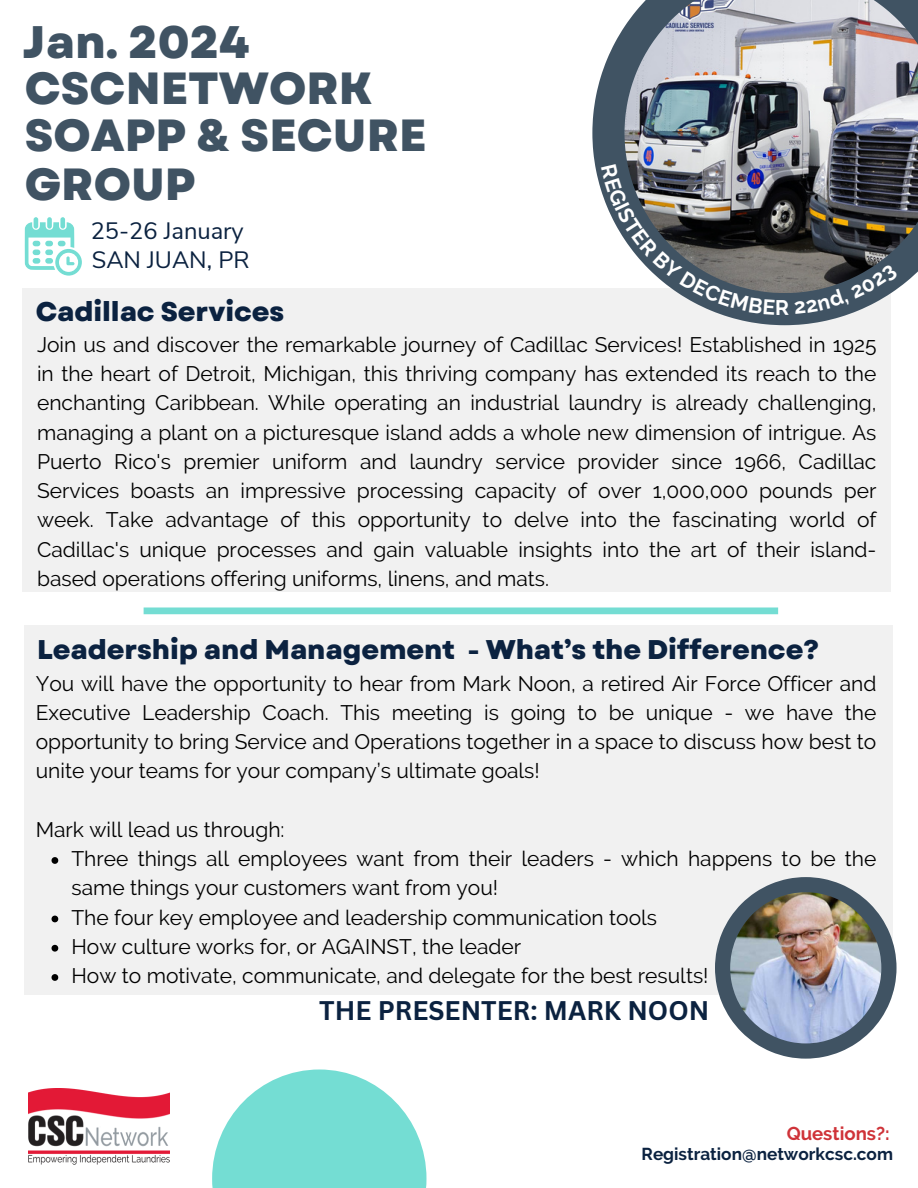
<style>
.page{position:relative;width:918px;height:1188px;background:#fff}
.page>*{position:absolute;margin:0;border:0;box-sizing:border-box;transform-origin:0 0}
.t1{font:800 45.45px "Garet";color:#405363}
.t2{font:800 45px/48.3px "Garet";color:#405363}
.t3{font:800 27px "Garet";letter-spacing:-.005em;color:#0b2240}
.t4{font:700 26.25px "Canva Sans";color:#0b2240}
.t5{font:23.7px "Nunito Sans";color:#0b2240}
.t6{font:21px/29.2px "Raleway";color:#000;text-align:justify}
.t7{font:700 21px "Raleway";color:#fff}
.t8{font:700 18.6px "Raleway";color:#cf3339}
.t9{font:700 17.25px "Raleway";color:#0b2240}
</style>
<div class="page">
<div style="left:144px;top:608px;width:634px;height:6px;background:#74ddd3"></div>
<svg style="left:34px;top:217px;width:4px;height:12px"></svg>
<div style="left:47px;top:217px;width:5px;height:12px;background:#74ddd3;border-radius:2px"></div>
<div style="left:60px;top:217px;width:5px;height:12px;background:#74ddd3;border-radius:2px"></div>
<svg style="left:25px;top:222px;width:57px;height:54px"></svg>
<svg style="left:212px;top:1070px;width:215px;height:118px;fill:#74ddd3"></svg>
<div style="left:23px;top:289px;width:868px;height:303px;background:#f1f1f1"></div>
<svg style="left:592px;top:26px;width:257px;height:299px;fill:#405363"></svg>
<img style="left:625px;top:0;width:293px;height:293px">
<div style="left:25px;top:626px;width:868px;height:369px;background:#f1f1f1"></div>
<svg style="left:52px;top:857px;width:6px;height:7px"></svg>
<svg style="left:52px;top:916px;width:6px;height:6px"></svg>
<svg style="left:52px;top:945px;width:6px;height:7px"></svg>
<svg style="left:52px;top:974px;width:6px;height:7px"></svg>
<svg style="left:715px;top:877px;width:182px;height:182px"></svg>
<img style="left:730px;top:892px;width:151px;height:151px">
<img style="left:28px;top:1089px;width:142px;height:76px">
<svg style="left:601px;top:164px;width:174px;height:150px"></svg>
<svg style="left:794px;top:264px;width:104px;height:50px"></svg>
<p class="t1" style="left:23px;top:10px;width:229px">Jan. 2024</p>
<p class="t2" style="left:25px;top:65px;width:350px">CSCNETWORK</p>
<p class="t2" style="left:25px;top:112px;width:403px">SOAPP &amp; SECURE<br>GROUP</p>
<p class="t5" style="left:91px;top:215px;width:155px">25-26 January</p>
<p class="t5" style="left:92px;top:244px;width:160px">SAN JUAN, PR</p>
<p class="t3" style="left:36px;top:292px;width:250px">Cadillac Services</p>
<p class="t6" style="left:37px;top:330px;width:841px">Join us and discover the remarkable journey of Cadillac Services! Established in 1925 in the heart of Detroit, Michigan, this thriving company has extended its reach to the enchanting Caribbean. While operating an industrial laundry is already challenging, managing a plant on a picturesque island adds a whole new dimension of intrigue. As Puerto Rico's premier uniform and laundry service provider since 1966, Cadillac Services boasts an impressive processing capacity of over 1,000,000 pounds per week. Take advantage of this opportunity to delve into the fascinating world of Cadillac's unique processes and gain valuable insights into the art of their island&shy;based operations offering uniforms, linens, and mats.</p>
<p class="t7" style="left:775px;top:295px;width:16px">R</p>
<p class="t3" style="left:37px;top:630px;width:783px">Leadership and Management - What’s the Difference?</p>
<p class="t6" style="left:36px;top:669px;width:842px">You will have the opportunity to hear from Mark Noon, a retired Air Force Officer and Executive Leadership Coach. This meeting is going to be unique - we have the opportunity to bring Service and Operations together in a space to discuss how best to unite your teams for your company’s ultimate goals!</p>
<p class="t6" style="left:36px;top:815px;width:250px">Mark will lead us through:</p>
<p class="t6" style="left:71px;top:844px;width:807px">Three things all employees want from their leaders - which happens to be the same things your customers want from you!</p>
<p class="t6" style="left:71px;top:903px;width:587px">The four key employee and leadership communication tools</p>
<p class="t6" style="left:71px;top:932px;width:451px">How culture works for, or AGAINST, the leader</p>
<p class="t6" style="left:71px;top:961px;width:639px">How to motivate, communicate, and delegate for the best results!</p>
<p class="t4" style="left:319px;top:992px;width:392px">THE PRESENTER: MARK NOON</p>
<p class="t8" style="left:787px;top:1122px;width:105px">Questions?:</p>
<p class="t9" style="left:642px;top:1144px;width:253px">Registration@networkcsc.com</p>
</div>
